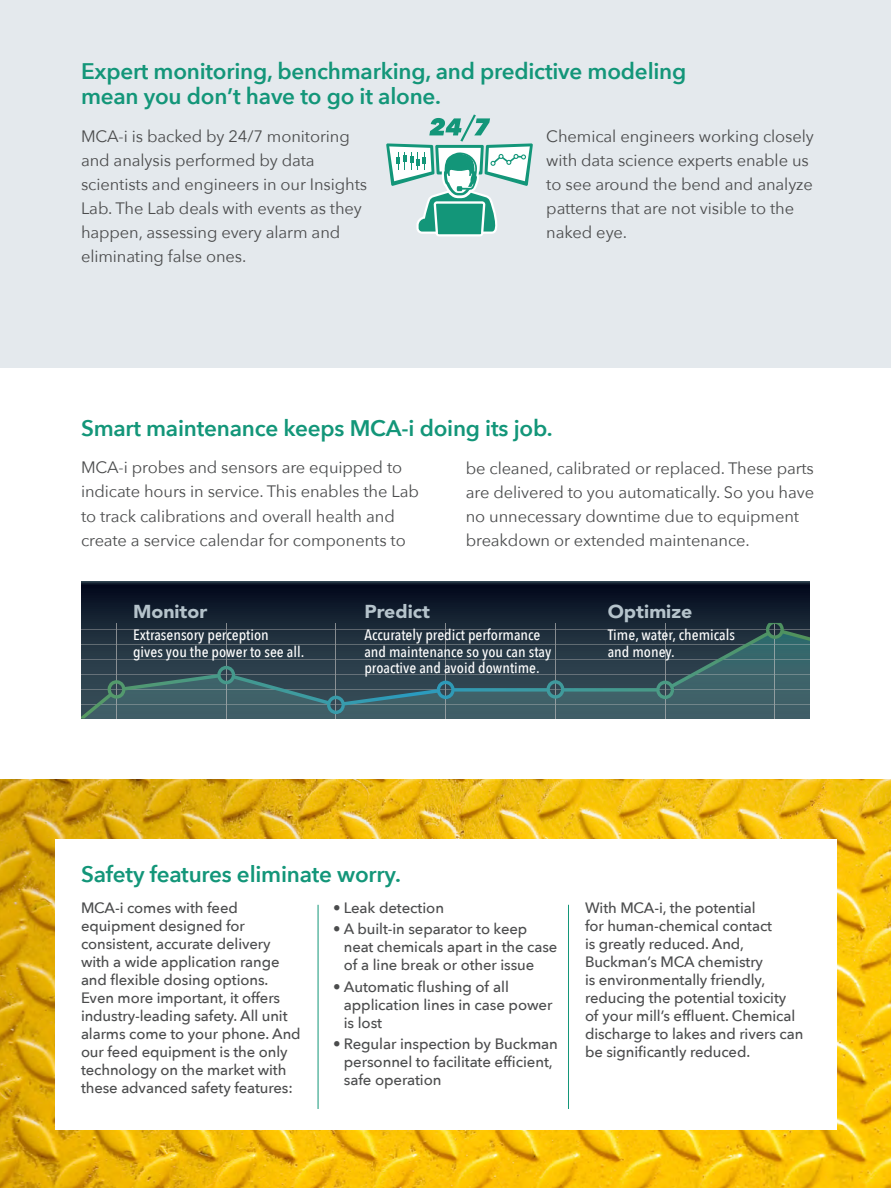
<style>
.page{position:relative;width:891px;height:1188px;background:#fff}
.page>*{position:absolute;margin:0;border:0;box-sizing:border-box;transform-origin:0 0}
.t1{font:600 22.5px/25.5px "Avenir Next";letter-spacing:-.01em;color:#139679}
.t2{font:900 18.6px "Avenir";color:#b5c3cb;scale:1.05 1}
.t3{font:16.5px/24px "Avenir Next";letter-spacing:-.005em;color:#4b4c4d}
.t4{font:500 15px/18px "Avenir Next";letter-spacing:-.005em;color:#4b4c4d}
.t5{font:500 15px/16.5px "Avenir Next Condensed";color:#fff;scale:1.05 1}
</style>
<div class="page">
<div style="left:0;top:0;width:891px;height:368px;background:#e4e9ed"></div>
<img style="left:0;top:780px;width:891px;height:408px">
<svg style="left:81px;top:581px;width:729px;height:42px;background:#0e1829"></svg>
<svg style="left:81px;top:623px;width:729px;height:95px;background:#334d57"></svg>
<div style="left:56px;top:839px;width:781px;height:290px;background:#fff"></div>
<svg style="left:386px;top:114px;width:147px;height:123px"></svg>
<hr style="left:318px;top:905px;width:1px;height:204px;background:#139679">
<hr style="left:568px;top:905px;width:1px;height:204px;background:#139679">
<p class="t1" style="left:81px;top:58px;width:607px">Expert monitoring, benchmarking, and predictive modeling mean you don’t have to go it alone.</p>
<p class="t3" style="left:81px;top:123px;width:288px">MCA-i is backed by 24/7 monitoring and analysis performed by data scientists and engineers in our Insights Lab. The Lab deals with events as they happen, assessing every alarm and eliminating false ones.</p>
<p class="t3" style="left:546px;top:123px;width:269px">Chemical engineers working closely with data science experts enable us to see around the bend and analyze patterns that are not visible to the naked eye.</p>
<p class="t1" style="left:81px;top:415px;width:473px">Smart maintenance keeps MCA-i doing its job.</p>
<p class="t3" style="left:81px;top:455px;width:339px">MCA-i probes and sensors are equipped to indicate hours in service. This enables the Lab to track calibrations and overall health and create a service calendar for components to</p>
<p class="t3" style="left:466px;top:455px;width:350px">be cleaned, calibrated or replaced. These parts are delivered to you automatically. So you have no unnecessary downtime due to equipment breakdown or extended maintenance.</p>
<p class="t2" style="left:133px;top:600px;width:72px">Monitor</p>
<p class="t5" style="left:133px;top:627px;width:165px">Extrasensory perception<br>gives you the power to see all.</p>
<p class="t2" style="left:364px;top:600px;width:64px">Predict</p>
<p class="t5" style="left:364px;top:627px;width:179px">Accurately predict performance and maintenance so you can stay proactive and avoid downtime.</p>
<p class="t2" style="left:608px;top:600px;width:82px">Optimize</p>
<p class="t5" style="left:608px;top:627px;width:123px">Time, water, chemicals and money.</p>
<p class="t1" style="left:81px;top:861px;width:321px">Safety features eliminate worry.</p>
<p class="t4" style="left:81px;top:898px;width:221px">MCA-i comes with feed equipment designed for consistent, accurate delivery with a wide application range and flexible dosing options.<br>Even more important, it offers industry-leading safety. All unit alarms come to your phone. And our feed equipment is the only technology on the market with these advanced safety features:</p>
<p class="t4" style="left:333px;top:898px;width:113px">• Leak detection</p>
<p class="t4" style="left:344px;top:920px;width:215px;text-indent:-11px">• A built-in separator to keep neat chemicals apart in the case of a line break or other issue</p>
<p class="t4" style="left:344px;top:977px;width:210px;text-indent:-11px">• Automatic flushing of all application lines in case power is lost</p>
<p class="t4" style="left:344px;top:1034px;width:216px;text-indent:-11px">• Regular inspection by Buckman personnel to facilitate efficient, safe operation</p>
<p class="t4" style="left:585px;top:898px;width:220px">With MCA-i, the potential<br>for human-chemical contact<br>is greatly reduced. And,<br>Buckman’s MCA chemistry<br>is environmentally friendly, reducing the potential toxicity of your mill’s effluent. Chemical discharge to lakes and rivers can be significantly reduced.</p>
</div>
